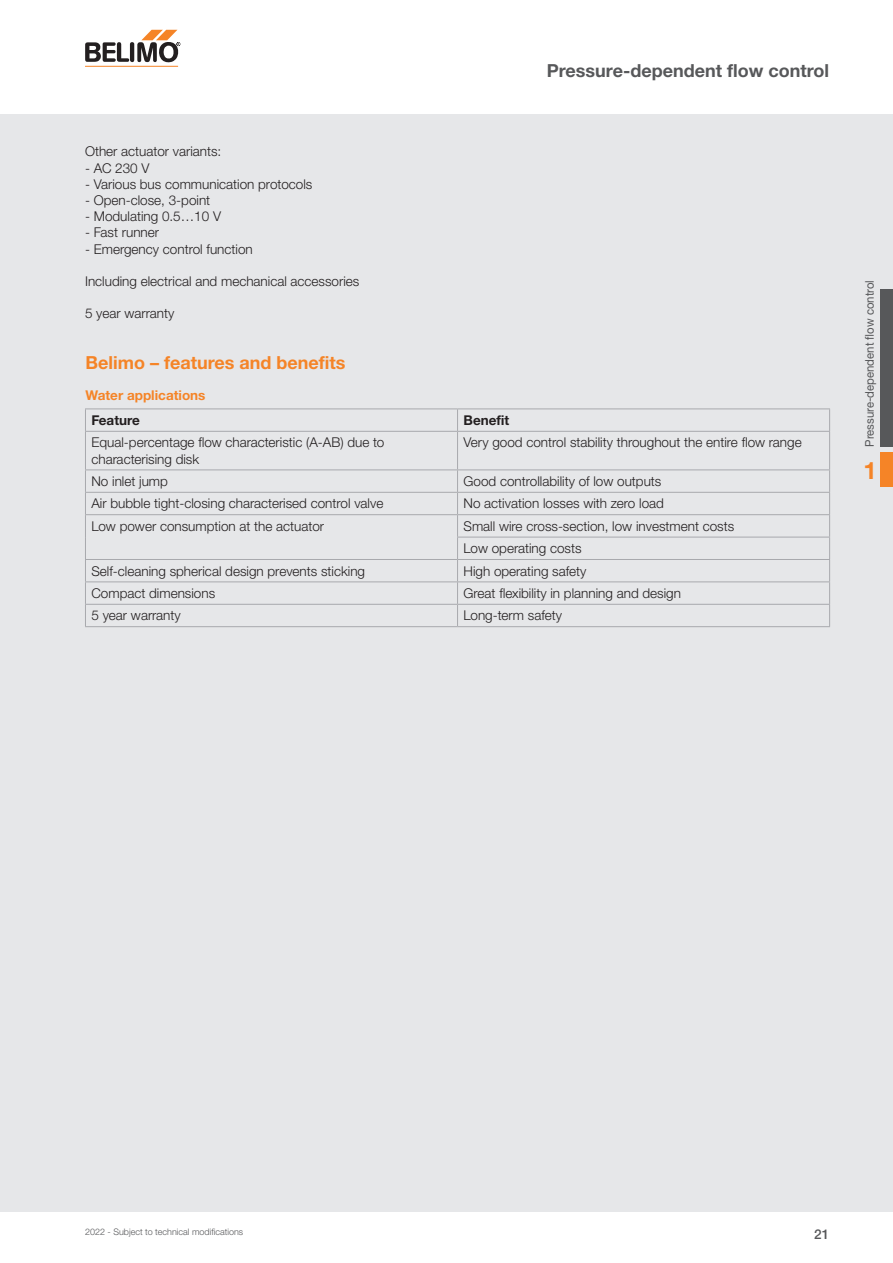
<style>
.page{position:relative;width:893px;height:1263px;background:#fff}
.page>*{position:absolute;margin:0;border:0;box-sizing:border-box;transform-origin:0 0}
.t1{font:700 24px "Helvetica Neue LTW1 G";color:#f58427}
.t2{font:700 18px "Helvetica Neue LTW1 G";color:#57585a}
.t3{font:700 18px "Helvetica Neue LTW1 G";color:#f58427}
.t4{font:300 13.5px/16.2px "Helvetica Neue LTW1 G";color:#231f20}
.t5{font:700 13.5px "Helvetica Neue LTW1 G";color:#f58427}
.t6{font:700 13.5px "Helvetica Neue LTW1 G";color:#231f20}
.t7{font:500 13.5px "Helvetica Neue LTW1 G";color:#57585a}
.t8{font:12px "Helvetica Neue LTW1 G";color:#57585a;scale:.95 1}
.t9{font:300 9px "Helvetica Neue LTW1 G";color:#57585a}
</style>
<div class="page">
<hr style="left:85px;top:66px;width:93px;height:1px;background:#f58427">
<svg style="left:85px;top:30px;width:95px;height:33px"></svg>
<div style="left:0;top:115px;width:893px;height:1097px;background:#e6e7e9"></div>
<div style="left:880px;top:453px;width:13px;height:34px;background:#f58427"></div>
<div style="left:880px;top:289px;width:13px;height:157px;background:#57585a"></div>
<hr style="left:85px;top:408px;width:373px;height:1px;background:#a8a9ad">
<svg style="left:85px;top:409px;width:1px;height:22px"></svg>
<hr style="left:458px;top:408px;width:372px;height:1px;background:#a8a9ad">
<svg style="left:457px;top:409px;width:1px;height:22px"></svg>
<svg style="left:829px;top:409px;width:1px;height:22px"></svg>
<hr style="left:85px;top:431px;width:373px;height:1px;background:#a8a9ad">
<hr style="left:85px;top:432px;width:1px;height:37px;background:#a8a9ad">
<hr style="left:458px;top:431px;width:372px;height:1px;background:#a8a9ad">
<hr style="left:457px;top:432px;width:1px;height:37px;background:#a8a9ad">
<hr style="left:829px;top:432px;width:1px;height:37px;background:#a8a9ad">
<hr style="left:85px;top:469px;width:373px;height:1px;background:#a8a9ad">
<hr style="left:458px;top:469px;width:372px;height:1px;background:#a8a9ad">
<hr style="left:85px;top:492px;width:373px;height:1px;background:#a8a9ad">
<hr style="left:458px;top:492px;width:372px;height:1px;background:#a8a9ad">
<hr style="left:85px;top:514px;width:373px;height:1px;background:#a8a9ad">
<hr style="left:458px;top:514px;width:372px;height:1px;background:#a8a9ad">
<hr style="left:457px;top:537px;width:373px;height:1px;background:#a8a9ad">
<hr style="left:85px;top:559px;width:373px;height:1px;background:#a8a9ad">
<hr style="left:458px;top:559px;width:372px;height:1px;background:#a8a9ad">
<hr style="left:85px;top:581px;width:373px;height:1px;background:#a8a9ad">
<hr style="left:458px;top:581px;width:372px;height:1px;background:#a8a9ad">
<hr style="left:85px;top:604px;width:373px;height:1px;background:#a8a9ad">
<svg style="left:85px;top:470px;width:1px;height:156px"></svg>
<hr style="left:458px;top:604px;width:372px;height:1px;background:#a8a9ad">
<svg style="left:457px;top:470px;width:1px;height:156px"></svg>
<svg style="left:829px;top:470px;width:1px;height:156px"></svg>
<hr style="left:85px;top:626px;width:373px;height:1px;background:#a8a9ad">
<hr style="left:458px;top:626px;width:372px;height:1px;background:#a8a9ad">
<h2 class="t2" style="left:547px;top:59px;width:284px">Pressure-dependent flow control</h2>
<p class="t4" style="left:85px;top:143px;width:138px">Other actuator variants:</p>
<p class="t4" style="left:85px;top:160px;width:66px">- AC 230 V</p>
<p class="t4" style="left:85px;top:176px;width:229px">- Various bus communication protocols</p>
<p class="t4" style="left:85px;top:192px;width:127px">- Open-close, 3-point</p>
<p class="t4" style="left:85px;top:208px;width:138px">- Modulating 0.5…10 V</p>
<p class="t4" style="left:85px;top:224px;width:76px">- Fast runner</p>
<p class="t4" style="left:85px;top:241px;width:169px">- Emergency control function</p>
<p class="t4" style="left:85px;top:273px;width:276px">Including electrical and mechanical accessories</p>
<p class="t4" style="left:85px;top:305px;width:91px">5 year warranty</p>
<h2 class="t3" style="left:85px;top:352px;width:262px">Belimo – features and benefits</h2>
<p class="t5" style="left:85px;top:387px;width:122px">Water applications</p>
<p class="t6" style="left:91px;top:412px;width:50px">Feature</p>
<p class="t6" style="left:464px;top:412px;width:47px">Benefit</p>
<p class="t4" style="left:91px;top:434px;width:294px">Equal-percentage flow characteristic (A-AB) due to characterising disk</p>
<p class="t4" style="left:464px;top:434px;width:340px">Very good control stability throughout the entire flow range</p>
<p class="t4" style="left:91px;top:473px;width:78px">No inlet jump</p>
<p class="t4" style="left:464px;top:473px;width:199px">Good controllability of low outputs</p>
<p class="t4" style="left:91px;top:495px;width:293px">Air bubble tight-closing characterised control valve</p>
<p class="t4" style="left:464px;top:495px;width:202px">No activation losses with zero load</p>
<p class="t4" style="left:91px;top:518px;width:234px">Low power consumption at the actuator</p>
<p class="t4" style="left:464px;top:515px;width:272px;line-height:22.4px">Small wire cross-section, low investment costs<br>Low operating costs</p>
<p class="t4" style="left:91px;top:562px;width:275px">Self-cleaning spherical design prevents sticking</p>
<p class="t4" style="left:464px;top:562px;width:124px">High operating safety</p>
<p class="t4" style="left:91px;top:585px;width:125px">Compact dimensions</p>
<p class="t4" style="left:464px;top:585px;width:219px">Great flexibility in planning and design</p>
<p class="t4" style="left:91px;top:607px;width:91px">5 year warranty</p>
<p class="t4" style="left:464px;top:607px;width:100px">Long-term safety</p>
<p class="t8" style="left:862px;top:446px;width:177px;rotate:-90deg">Pressure-dependent flow control</p>
<h1 class="t1" style="left:863px;top:455px;width:15px">1</h1>
<p class="t9" style="left:85px;top:1227px;width:160px">2022 - Subject to technical modifications</p>
<p class="t7" style="left:814px;top:1226px;width:17px">21</p>
</div>
